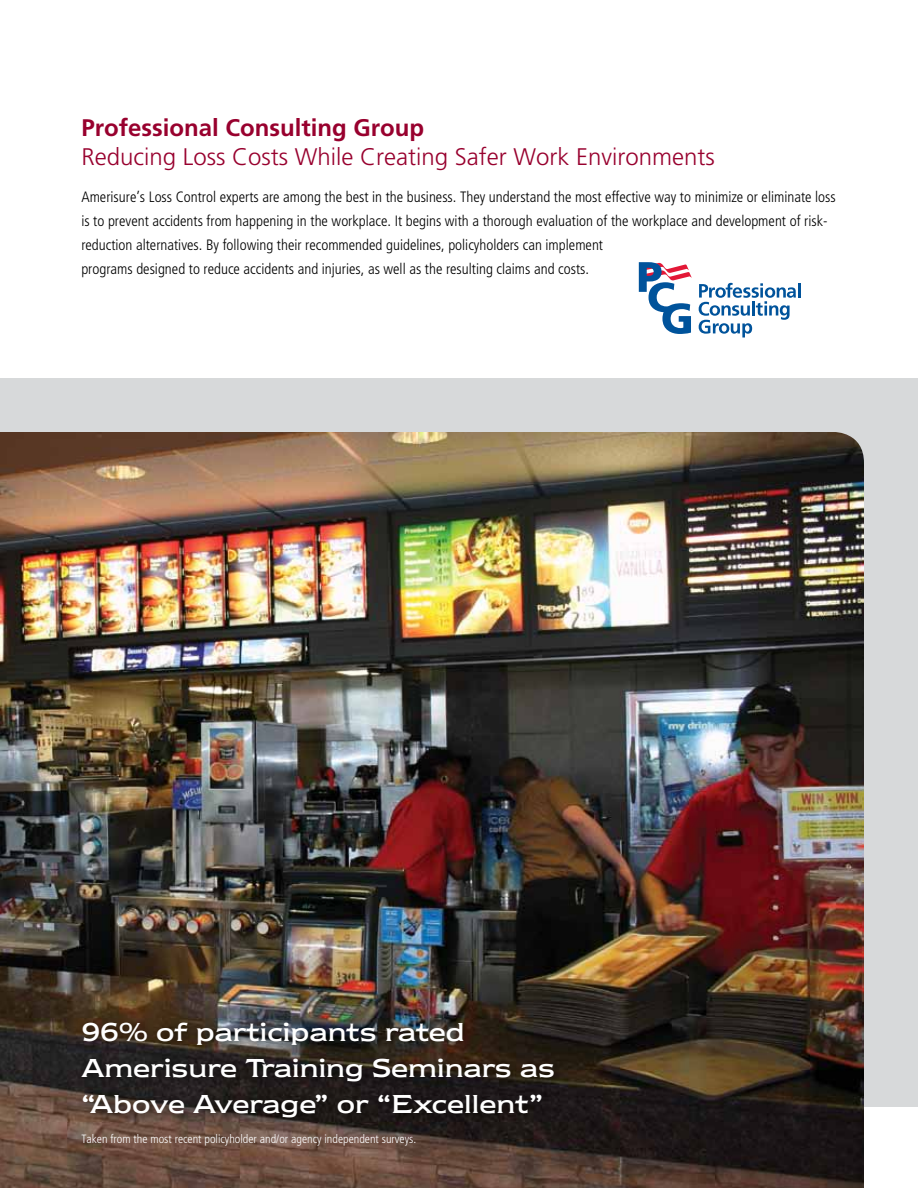
<style>
.page{position:relative;width:918px;height:1188px;background:#fff}
.page>*{position:absolute;margin:0;border:0;box-sizing:border-box;transform-origin:0 0}
.t1{font:27px/36px "Newtext ITC Std";color:#fff}
.t2{font:300 24px "Frutiger";color:#98002e}
.t3{font:700 24px "Frutiger";color:#98002e}
.t4{font:300 condensed 15px/24px "Frutiger";color:#000}
.t5{font:300 condensed 12px "Frutiger";color:#fff}
</style>
<div class="page">
<div style="left:0;top:378px;width:918px;height:729px;background:#d7d9da"></div>
<img style="left:0;top:432px;width:864px;height:756px">
<div style="left:76px;top:1015px;width:489px;height:114px;background:#000;opacity:.75"></div>
<svg style="left:699px;top:283px;width:101px;height:55px"></svg>
<svg style="left:639px;top:262px;width:53px;height:72px"></svg>
<h2 class="t3" style="left:81px;top:114px;width:344px">Professional Consulting Group</h2>
<h2 class="t2" style="left:81px;top:143px;width:635px">Reducing Loss Costs While Creating Safer Work Environments</h2>
<p class="t4" style="left:81px;top:185px;width:756px">Amerisure’s Loss Control experts are among the best in the business. They understand the most effective way to minimize or eliminate loss is to prevent accidents from happening in the workplace. It begins with a thorough evaluation of the workplace and development of risk&shy;reduction alternatives. By following their recommended guidelines, policyholders can implement<br>programs designed to reduce accidents and injuries, as well as the resulting claims and costs.</p>
<h1 class="t1" style="left:81px;top:1013px;width:475px">96% of participants rated<br>Amerisure Training Seminars as “Above Average” or “Excellent”</h1>
<p class="t5" style="left:81px;top:1132px;width:336px">Taken from the most recent policyholder and/or agency independent surveys.</p>
</div>
